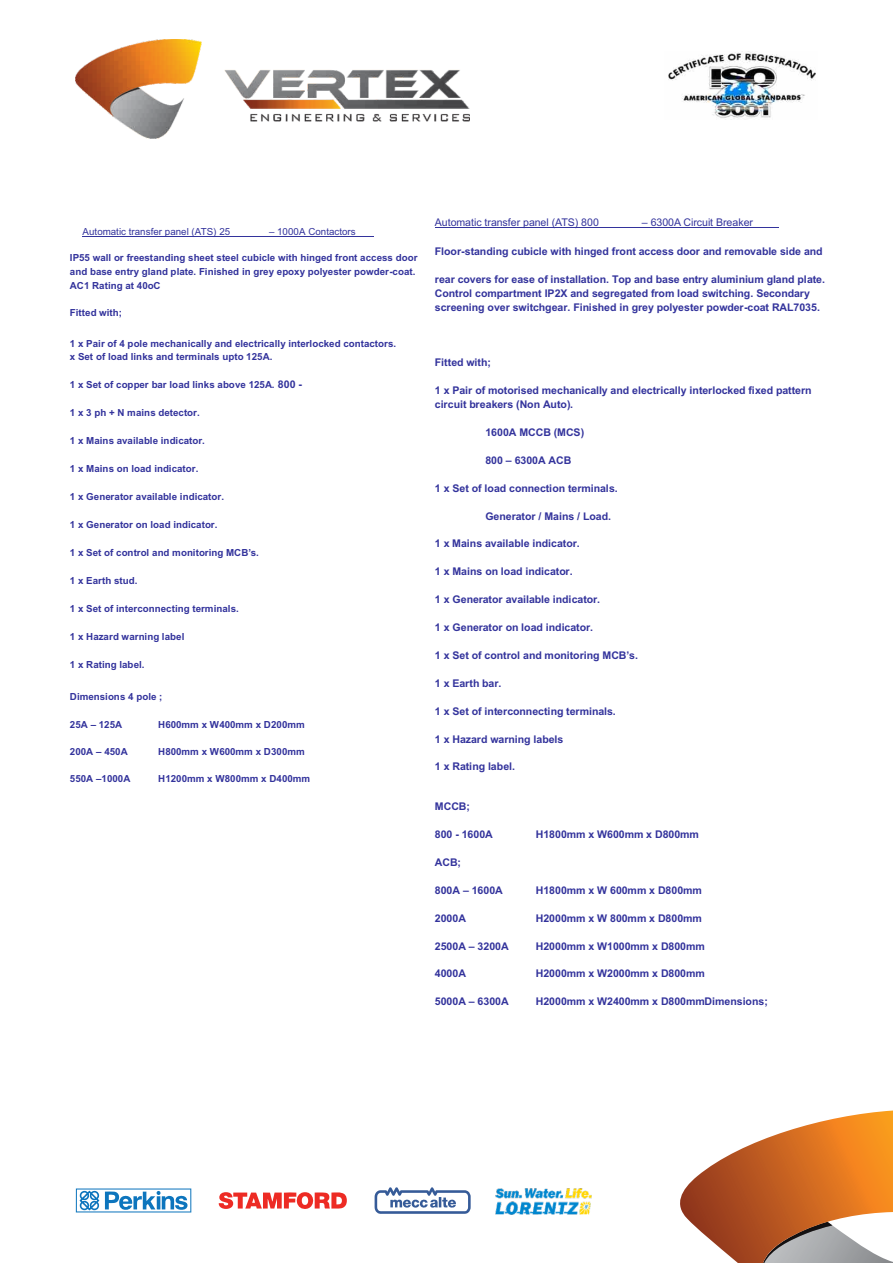
<style>
.page{position:relative;width:893px;height:1263px;background:#fff}
.page>*{position:absolute;margin:0;border:0;box-sizing:border-box;transform-origin:0 0}
.t1{font:700 10.65px/14px "Arial";color:#33339c}
.t2{font:10.65px "Arial";color:#33339c}
.t3{font:700 9.75px/14px "Arial";color:#33339c}
.t4{font:9.75px "Arial";color:#33339c}
.s1{font-size:10.65px}
</style>
<div class="page">
<svg style="left:680px;top:1110px;width:213px;height:153px"></svg>
<svg style="left:218px;top:1192px;width:129px;height:17px"></svg>
<img style="left:495px;top:1188px;width:97px;height:27px">
<svg style="left:375px;top:1187px;width:96px;height:27px"></svg>
<svg style="left:76px;top:1188px;width:115px;height:24px"></svg>
<img style="left:668px;top:51px;width:148px;height:69px">
<hr style="left:435px;top:228px;width:343px;height:1px;background:#33339c">
<hr style="left:83px;top:236px;width:291px;height:1px;background:#33339c">
<img style="left:75px;top:40px;width:395px;height:99px">
<p class="t4" style="left:83px;top:228px;width:149px">Automatic transfer panel (ATS) 25</p>
<p class="t4" style="left:269px;top:228px;width:88px">– 1000A Contactors</p>
<p class="t3" style="left:70px;top:251px;width:349px">IP55 wall or freestanding sheet steel cubicle with hinged front access door and base entry gland plate. Finished in grey epoxy polyester powder-coat.<br>AC1 Rating at 40oC</p>
<p class="t3" style="left:70px;top:306px;width:54px">Fitted with;</p>
<p class="t3" style="left:70px;top:337px;width:328px">1 x Pair of 4 pole mechanically and electrically interlocked contactors. x Set of load links and terminals upto 125A.</p>
<p class="t3" style="left:70px;top:379px;width:234px">1 x Set of copper bar load links above 125A. <span class="s1">800 -</span></p>
<p class="t3" style="left:70px;top:407px;width:131px">1 x 3 ph + N mains detector.</p>
<p class="t3" style="left:70px;top:435px;width:136px">1 x Mains available indicator.</p>
<p class="t3" style="left:70px;top:462px;width:130px">1 x Mains on load indicator.</p>
<p class="t3" style="left:70px;top:490px;width:156px">1 x Generator available indicator.</p>
<p class="t3" style="left:70px;top:518px;width:149px">1 x Generator on load indicator.</p>
<p class="t3" style="left:70px;top:546px;width:190px">1 x Set of control and monitoring MCB’s.</p>
<p class="t3" style="left:70px;top:574px;width:69px">1 x Earth stud.</p>
<p class="t3" style="left:70px;top:602px;width:170px">1 x Set of interconnecting terminals.</p>
<p class="t3" style="left:70px;top:630px;width:116px">1 x Hazard warning label</p>
<p class="t3" style="left:70px;top:658px;width:76px">1 x Rating label.</p>
<p class="t3" style="left:70px;top:690px;width:94px">Dimensions 4 pole ;</p>
<p class="t3" style="left:70px;top:718px;width:54px">25A – 125A</p>
<p class="t3" style="left:158px;top:718px;width:148px">H600mm x W400mm x D200mm</p>
<p class="t3" style="left:70px;top:746px;width:59px">200A – 450A</p>
<p class="t3" style="left:158px;top:746px;width:148px">H800mm x W600mm x D300mm</p>
<p class="t3" style="left:70px;top:773px;width:62px">550A –1000A</p>
<p class="t3" style="left:158px;top:773px;width:153px">H1200mm x W800mm x D400mm</p>
<p class="t2" style="left:435px;top:219px;width:166px">Automatic transfer panel (ATS) 800</p>
<p class="t2" style="left:642px;top:219px;width:112px">– 6300A Circuit Breaker</p>
<p class="t1" style="left:435px;top:246px;width:389px">Floor-standing cubicle with hinged front access door and removable side and</p>
<p class="t1" style="left:435px;top:274px;width:392px">rear covers for ease of installation. Top and base entry aluminium gland plate.<br>Control compartment IP2X and segregated from load switching. Secondary screening over switchgear. Finished in grey polyester powder-coat RAL7035.</p>
<p class="t1" style="left:435px;top:356px;width:58px">Fitted with;</p>
<p class="t1" style="left:435px;top:384px;width:378px">1 x Pair of motorised mechanically and electrically interlocked fixed pattern circuit breakers (Non Auto).</p>
<p class="t1" style="left:485px;top:426px;width:100px">1600A MCCB (MCS)</p>
<p class="t1" style="left:485px;top:454px;width:87px">800 – 6300A ACB</p>
<p class="t1" style="left:435px;top:482px;width:184px">1 x Set of load connection terminals.</p>
<p class="t1" style="left:485px;top:510px;width:127px">Generator / Mains / Load.</p>
<p class="t1" style="left:435px;top:538px;width:146px">1 x Mains available indicator.</p>
<p class="t1" style="left:435px;top:566px;width:139px">1 x Mains on load indicator.</p>
<p class="t1" style="left:435px;top:593px;width:167px">1 x Generator available indicator.</p>
<p class="t1" style="left:435px;top:621px;width:160px">1 x Generator on load indicator.</p>
<p class="t1" style="left:435px;top:649px;width:205px">1 x Set of control and monitoring MCB’s.</p>
<p class="t1" style="left:435px;top:677px;width:68px">1 x Earth bar.</p>
<p class="t1" style="left:435px;top:705px;width:182px">1 x Set of interconnecting terminals.</p>
<p class="t1" style="left:435px;top:733px;width:130px">1 x Hazard warning labels</p>
<p class="t1" style="left:435px;top:761px;width:82px">1 x Rating label.</p>
<p class="t1" style="left:435px;top:800px;width:37px">MCCB;</p>
<p class="t1" style="left:435px;top:828px;width:60px">800 - 1600A</p>
<p class="t1" style="left:536px;top:828px;width:165px">H1800mm x W600mm x D800mm</p>
<p class="t1" style="left:435px;top:856px;width:28px">ACB;</p>
<p class="t1" style="left:435px;top:884px;width:70px">800A – 1600A</p>
<p class="t1" style="left:536px;top:884px;width:168px">H1800mm x W 600mm x D800mm</p>
<p class="t1" style="left:435px;top:912px;width:33px">2000A</p>
<p class="t1" style="left:536px;top:912px;width:168px">H2000mm x W 800mm x D800mm</p>
<p class="t1" style="left:435px;top:940px;width:75px">2500A – 3200A</p>
<p class="t1" style="left:536px;top:940px;width:171px">H2000mm x W1000mm x D800mm</p>
<p class="t1" style="left:435px;top:968px;width:33px">4000A</p>
<p class="t1" style="left:536px;top:968px;width:171px">H2000mm x W2000mm x D800mm</p>
<p class="t1" style="left:435px;top:996px;width:75px">5000A – 6300A</p>
<p class="t1" style="left:536px;top:996px;width:234px">H2000mm x W2400mm x D800mmDimensions;</p>
</div>
